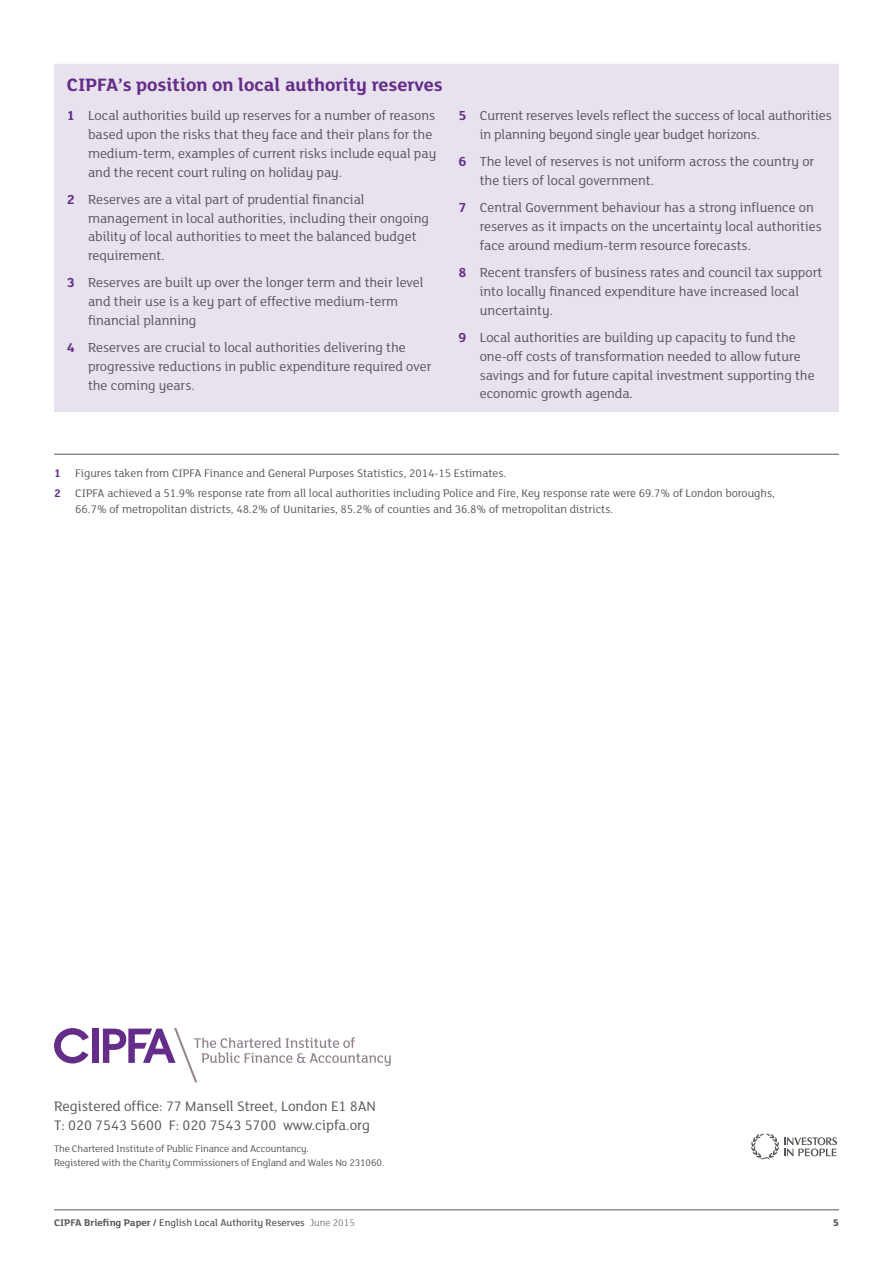
<style>
.page{position:relative;width:893px;height:1263px;background:#fff}
.page>*{position:absolute;margin:0;border:0;box-sizing:border-box;transform-origin:0 0}
.Subhead_A_13_16_bd{font:700 19.5px "FS Lola";color:#642d89}
.Registered_Office{font:15px/19.5px "FS Lola";color:#57585a}
.t1{font:14.25px/18.8px "FS Lola";color:#57585a}
.Footnoot{font:12px/15.8px "FS Lola";color:#57585a}
.Small_Print{font:10.5px/13.5px "FS Lola";letter-spacing:-.01em;color:#57585a}
.t2{font:500 10.5px "FS Lola";color:#57585a}
.t3{font:800 10.5px "FS Lola";color:#57585a}
.s1{font-weight:700;color:#642d89}
.s2{font-weight:700}
.s3{font-weight:300}
</style>
<div class="page">
<hr style="left:54px;top:1209px;width:785px;height:1px;background:#57585a">
<div style="left:92px;top:1028px;width:6px;height:35px;background:#642d89"></div>
<svg style="left:103px;top:1028px;width:288px;height:54px"></svg>
<svg style="left:54px;top:1028px;width:35px;height:35px"></svg>
<svg style="left:751px;top:1134px;width:86px;height:26px"></svg>
<div style="left:54px;top:64px;width:785px;height:348px;background:#e8e1ee"></div>
<hr style="left:54px;top:454px;width:785px;height:1px;background:#57585a">
<p class="Subhead_A_13_16_bd" style="left:67px;top:71px;width:378px">CIPFA’s position on local authority reserves</p>
<p class="t1" style="left:88px;top:106px;width:350px;text-indent:-21px"><span class="s1">1</span> Local authorities build up reserves for a number of reasons based upon the risks that they face and their plans for the medium-term, examples of current risks include equal pay and the recent court ruling on holiday pay.</p>
<p class="t1" style="left:88px;top:189px;width:342px;text-indent:-21px"><span class="s1">2</span> Reserves are a vital part of prudential financial management in local authorities, including their ongoing ability of local authorities to meet the balanced budget requirement.</p>
<p class="t1" style="left:88px;top:273px;width:337px;text-indent:-21px"><span class="s1">3</span> Reserves are built up over the longer term and their level and their use is a key part of effective medium-term financial planning</p>
<p class="t1" style="left:88px;top:338px;width:345px;text-indent:-21px"><span class="s1">4</span> Reserves are crucial to local authorities delivering the progressive reductions in public expenditure required over the coming years.</p>
<p class="t1" style="left:480px;top:106px;width:353px;text-indent:-21px"><span class="s1">5</span> Current reserves levels reflect the success of local authorities in planning beyond single year budget horizons.</p>
<p class="t1" style="left:480px;top:152px;width:336px;text-indent:-21px"><span class="s1">6</span> The level of reserves is not uniform across the country or the tiers of local government.</p>
<p class="t1" style="left:480px;top:198px;width:344px;text-indent:-21px"><span class="s1">7</span> Central Government behaviour has a strong influence on reserves as it impacts on the uncertainty local authorities face around medium-term resource forecasts.</p>
<p class="t1" style="left:480px;top:263px;width:344px;text-indent:-21px"><span class="s1">8</span> Recent transfers of business rates and council tax support into locally financed expenditure have increased local uncertainty.</p>
<p class="t1" style="left:480px;top:327px;width:336px;text-indent:-21px"><span class="s1">9</span> Local authorities are building up capacity to fund the one-off costs of transformation needed to allow future savings and for future capital investment supporting the economic growth agenda.</p>
<p class="Footnoot" style="left:54px;top:465px;width:454px"><span class="s1">1</span> Figures taken from CIPFA Finance and General Purposes Statistics, 2014-15 Estimates.</p>
<p class="Footnoot" style="left:75px;top:485px;width:701px;text-indent:-21px"><span class="s1">2</span> CIPFA achieved a 51.9% response rate from all local authorities including Police and Fire, Key response rate were 69.7% of London boroughs,<br>66.7% of metropolitan districts, 48.2% of Uunitaries, 85.2% of counties and 36.8% of metropolitan districts.</p>
<p class="Registered_Office" style="left:54px;top:1095px;width:323px">Registered office: 77 Mansell Street, London E1 8AN<br>T: 020 7543 5600 F: 020 7543 5700 www.cipfa.org</p>
<p class="Small_Print" style="left:54px;top:1141px;width:332px">The Chartered Institute of Public Finance and Accountancy.<br>Registered with the Charity Commissioners of England and Wales No 231060.</p>
<p class="t2" style="left:54px;top:1216px;width:302px"><span class="s2">CIPFA Briefing Paper /</span> English Local Authority Reserves <span class="s3">June 2015</span></p>
<p class="t3" style="left:833px;top:1215px;width:8px">5</p>
</div>
